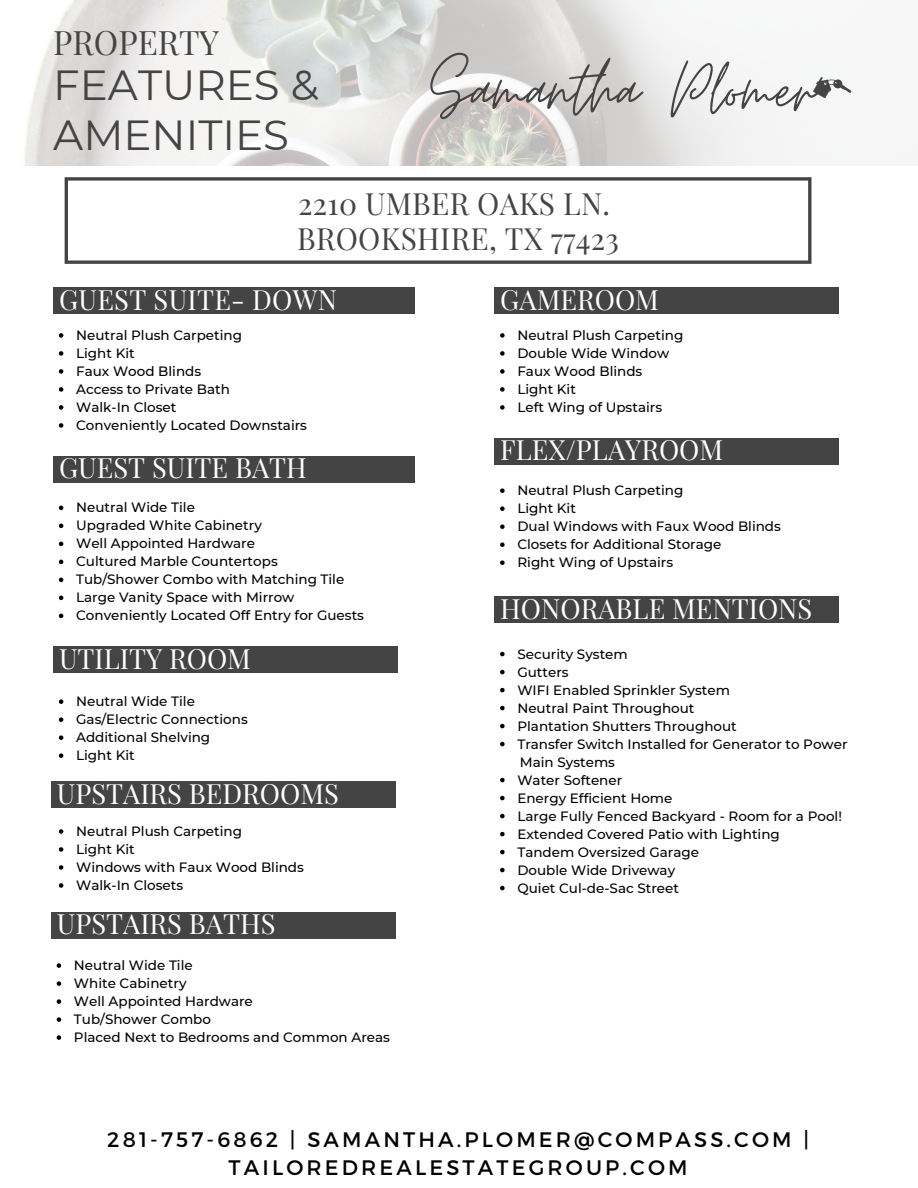
<style>
.page{position:relative;width:918px;height:1188px;background:#fff}
.page>*{position:absolute;margin:0;border:0;box-sizing:border-box;transform-origin:0 0}
.t1{font:82.5px "Moon Time";color:#444}
.t2{font:42px "Montserrat";color:#444}
.t3{font:33px "Playfair Display";color:#444}
.t4{font:30px "Playfair Display";letter-spacing:.01em;color:#444}
.t5{font:27.3px "Playfair Display";color:#fff}
.t6{font:21px/28.2px "Montserrat";letter-spacing:.15em;color:#000;text-align:center}
.t7{font:500 13.5px "Montserrat";color:#000}
</style>
<div class="page">
<img style="left:24px;top:0;width:879px;height:165px">
<svg style="left:813px;top:77px;width:38px;height:21px"></svg>
<div style="left:53px;top:287px;width:361px;height:27px;background:#444"></div>
<svg style="left:65px;top:177px;width:747px;height:87px"></svg>
<div style="left:102px;top:215px;width:672px;height:12px;background:#fff"></div>
<svg style="left:59px;top:333px;width:4px;height:5px"></svg>
<svg style="left:59px;top:351px;width:4px;height:5px"></svg>
<svg style="left:59px;top:369px;width:4px;height:5px"></svg>
<svg style="left:59px;top:387px;width:4px;height:5px"></svg>
<svg style="left:59px;top:405px;width:4px;height:5px"></svg>
<svg style="left:59px;top:423px;width:4px;height:5px"></svg>
<div style="left:53px;top:456px;width:361px;height:27px;background:#444"></div>
<svg style="left:59px;top:506px;width:4px;height:4px"></svg>
<svg style="left:59px;top:524px;width:4px;height:4px"></svg>
<svg style="left:59px;top:542px;width:4px;height:4px"></svg>
<svg style="left:59px;top:560px;width:4px;height:4px"></svg>
<svg style="left:59px;top:578px;width:4px;height:4px"></svg>
<svg style="left:59px;top:596px;width:4px;height:4px"></svg>
<svg style="left:59px;top:614px;width:4px;height:4px"></svg>
<div style="left:53px;top:646px;width:345px;height:27px;background:#444"></div>
<svg style="left:59px;top:699px;width:4px;height:5px"></svg>
<svg style="left:59px;top:717px;width:4px;height:5px"></svg>
<svg style="left:59px;top:735px;width:4px;height:5px"></svg>
<svg style="left:59px;top:753px;width:4px;height:5px"></svg>
<div style="left:51px;top:781px;width:344px;height:27px;background:#444"></div>
<svg style="left:59px;top:829px;width:4px;height:5px"></svg>
<svg style="left:59px;top:847px;width:4px;height:5px"></svg>
<svg style="left:59px;top:865px;width:4px;height:5px"></svg>
<svg style="left:59px;top:883px;width:4px;height:5px"></svg>
<div style="left:494px;top:287px;width:345px;height:27px;background:#444"></div>
<svg style="left:500px;top:333px;width:5px;height:5px"></svg>
<svg style="left:500px;top:351px;width:5px;height:5px"></svg>
<svg style="left:500px;top:369px;width:5px;height:5px"></svg>
<svg style="left:500px;top:387px;width:5px;height:5px"></svg>
<svg style="left:500px;top:405px;width:5px;height:5px"></svg>
<div style="left:494px;top:438px;width:345px;height:27px;background:#444"></div>
<svg style="left:500px;top:488px;width:5px;height:5px"></svg>
<svg style="left:500px;top:506px;width:5px;height:5px"></svg>
<svg style="left:500px;top:524px;width:5px;height:5px"></svg>
<svg style="left:500px;top:542px;width:5px;height:5px"></svg>
<svg style="left:500px;top:560px;width:5px;height:5px"></svg>
<svg style="left:500px;top:652px;width:5px;height:4px"></svg>
<svg style="left:500px;top:670px;width:5px;height:4px"></svg>
<svg style="left:500px;top:688px;width:5px;height:4px"></svg>
<svg style="left:500px;top:706px;width:5px;height:4px"></svg>
<svg style="left:500px;top:724px;width:5px;height:4px"></svg>
<svg style="left:500px;top:742px;width:5px;height:4px"></svg>
<svg style="left:500px;top:778px;width:5px;height:4px"></svg>
<svg style="left:500px;top:796px;width:5px;height:4px"></svg>
<svg style="left:500px;top:814px;width:5px;height:4px"></svg>
<svg style="left:500px;top:832px;width:5px;height:4px"></svg>
<svg style="left:500px;top:850px;width:5px;height:4px"></svg>
<svg style="left:500px;top:868px;width:5px;height:4px"></svg>
<svg style="left:500px;top:886px;width:5px;height:4px"></svg>
<div style="left:494px;top:596px;width:345px;height:27px;background:#444"></div>
<div style="left:51px;top:912px;width:344px;height:27px;background:#444"></div>
<svg style="left:57px;top:963px;width:4px;height:5px"></svg>
<svg style="left:57px;top:981px;width:4px;height:5px"></svg>
<svg style="left:57px;top:999px;width:4px;height:5px"></svg>
<svg style="left:57px;top:1017px;width:4px;height:5px"></svg>
<svg style="left:57px;top:1035px;width:4px;height:5px"></svg>
<p class="t3" style="left:53px;top:19px;width:167px">PROPERTY</p>
<p class="t2" style="left:53px;top:60px;width:267px">FEATURES &amp;</p>
<p class="t2" style="left:53px;top:109px;width:237px">AMENITIES</p>
<p class="t1" style="left:430px;top:40px;width:387px">Samantha Plomer</p>
<p class="t4" style="left:298px;top:183px;width:313px">2210 UMBER OAKS LN.</p>
<p class="t4" style="left:297px;top:217px;width:324px">BROOKSHIRE, TX 77423</p>
<p class="t5" style="left:59px;top:280px;width:280px">GUEST SUITE- DOWN</p>
<p class="t7" style="left:76px;top:327px;width:167px">Neutral Plush Carpeting</p>
<p class="t7" style="left:76px;top:345px;width:60px">Light Kit</p>
<p class="t7" style="left:76px;top:363px;width:126px">Faux Wood Blinds</p>
<p class="t7" style="left:76px;top:381px;width:155px">Access to Private Bath</p>
<p class="t7" style="left:76px;top:399px;width:102px">Walk-In Closet</p>
<p class="t7" style="left:76px;top:417px;width:232px">Conveniently Located Downstairs</p>
<p class="t5" style="left:59px;top:449px;width:249px">GUEST SUITE BATH</p>
<p class="t7" style="left:76px;top:499px;width:120px">Neutral Wide Tile</p>
<p class="t7" style="left:76px;top:517px;width:187px">Upgraded White Cabinetry</p>
<p class="t7" style="left:76px;top:535px;width:180px">Well Appointed Hardware</p>
<p class="t7" style="left:76px;top:553px;width:203px">Cultured Marble Countertops</p>
<p class="t7" style="left:76px;top:571px;width:270px">Tub/Shower Combo with Matching Tile</p>
<p class="t7" style="left:76px;top:589px;width:220px">Large Vanity Space with Mirrow</p>
<p class="t7" style="left:76px;top:607px;width:289px">Conveniently Located Off Entry for Guests</p>
<p class="t5" style="left:59px;top:640px;width:194px">UTILITY ROOM</p>
<p class="t7" style="left:76px;top:693px;width:120px">Neutral Wide Tile</p>
<p class="t7" style="left:76px;top:711px;width:173px">Gas/Electric Connections</p>
<p class="t7" style="left:76px;top:729px;width:136px">Additional Shelving</p>
<p class="t7" style="left:76px;top:747px;width:60px">Light Kit</p>
<p class="t5" style="left:57px;top:775px;width:284px">UPSTAIRS BEDROOMS</p>
<p class="t7" style="left:76px;top:823px;width:167px">Neutral Plush Carpeting</p>
<p class="t7" style="left:76px;top:841px;width:60px">Light Kit</p>
<p class="t7" style="left:76px;top:859px;width:229px">Windows with Faux Wood Blinds</p>
<p class="t7" style="left:76px;top:877px;width:109px">Walk-In Closets</p>
<p class="t5" style="left:57px;top:905px;width:220px">UPSTAIRS BATHS</p>
<p class="t7" style="left:74px;top:957px;width:120px">Neutral Wide Tile</p>
<p class="t7" style="left:74px;top:975px;width:114px">White Cabinetry</p>
<p class="t7" style="left:74px;top:993px;width:180px">Well Appointed Hardware</p>
<p class="t7" style="left:74px;top:1011px;width:139px">Tub/Shower Combo</p>
<p class="t7" style="left:74px;top:1029px;width:318px">Placed Next to Bedrooms and Common Areas</p>
<p class="t5" style="left:500px;top:280px;width:160px">GAMEROOM</p>
<p class="t7" style="left:517px;top:327px;width:167px">Neutral Plush Carpeting</p>
<p class="t7" style="left:517px;top:345px;width:153px">Double Wide Window</p>
<p class="t7" style="left:517px;top:363px;width:126px">Faux Wood Blinds</p>
<p class="t7" style="left:517px;top:381px;width:60px">Light Kit</p>
<p class="t7" style="left:517px;top:399px;width:146px">Left Wing of Upstairs</p>
<p class="t5" style="left:500px;top:431px;width:225px">FLEX/PLAYROOM</p>
<p class="t7" style="left:517px;top:482px;width:167px">Neutral Plush Carpeting</p>
<p class="t7" style="left:517px;top:500px;width:60px">Light Kit</p>
<p class="t7" style="left:517px;top:518px;width:265px">Dual Windows with Faux Wood Blinds</p>
<p class="t7" style="left:517px;top:536px;width:205px">Closets for Additional Storage</p>
<p class="t7" style="left:517px;top:554px;width:157px">Right Wing of Upstairs</p>
<p class="t5" style="left:500px;top:589px;width:314px">HONORABLE MENTIONS</p>
<p class="t7" style="left:517px;top:646px;width:112px">Security System</p>
<p class="t7" style="left:517px;top:664px;width:53px">Gutters</p>
<p class="t7" style="left:517px;top:682px;width:214px">WIFI Enabled Sprinkler System</p>
<p class="t7" style="left:517px;top:700px;width:179px">Neutral Paint Throughout</p>
<p class="t7" style="left:517px;top:718px;width:221px">Plantation Shutters Throughout</p>
<p class="t7" style="left:517px;top:736px;width:332px">Transfer Switch Installed for Generator to Power</p>
<p class="t7" style="left:517px;top:772px;width:106px">Water Softener</p>
<p class="t7" style="left:517px;top:790px;width:157px">Energy Efficient Home</p>
<p class="t7" style="left:517px;top:808px;width:326px">Large Fully Fenced Backyard - Room for a Pool!</p>
<p class="t7" style="left:517px;top:826px;width:264px">Extended Covered Patio with Lighting</p>
<p class="t7" style="left:517px;top:844px;width:183px">Tandem Oversized Garage</p>
<p class="t7" style="left:517px;top:862px;width:159px">Double Wide Driveway</p>
<p class="t7" style="left:517px;top:880px;width:163px">Quiet Cul-de-Sac Street</p>
<p class="t7" style="left:520px;top:754px;width:97px">Main Systems</p>
<p class="t6" style="left:107px;top:1125px;width:703px">281-757-6862 | SAMANTHA.PLOMER@COMPASS.COM |<br>TAILOREDREALESTATEGROUP.COM</p>
</div>
